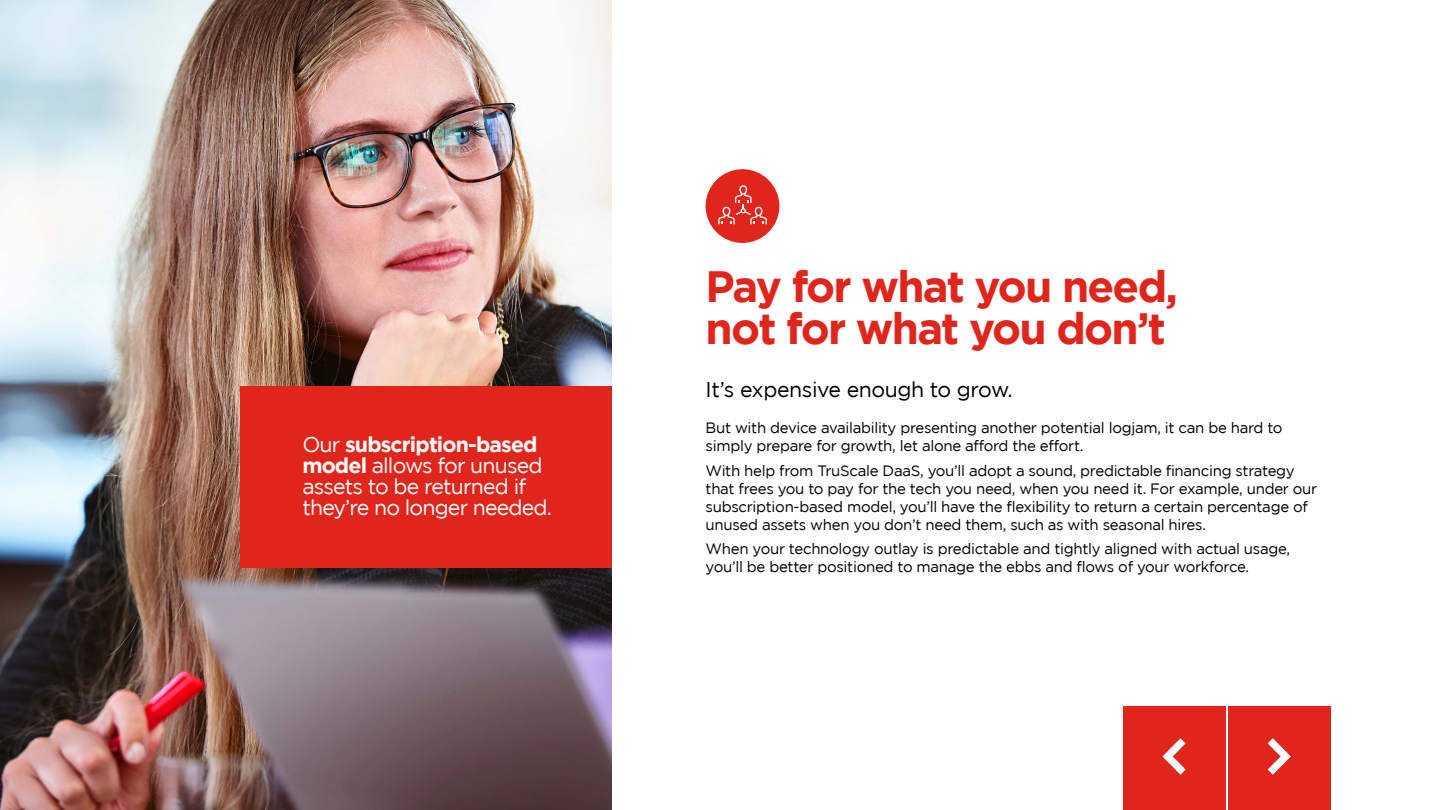
<style>
.page{position:relative;width:1440px;height:810px;background:#fff}
.page>*{position:absolute;margin:0;border:0;box-sizing:border-box;transform-origin:0 0}
.t1{font:700 43.75px/42.5px "Gotham";letter-spacing:-.04em;color:#e0261c}
.t2{font:21.25px/21.2px "Gotham";letter-spacing:-.04em;color:#fff}
.t3{font:21.25px "Gotham";letter-spacing:-.02em;color:#000}
.t4{font:15px/18px "Gotham";letter-spacing:-.02em;color:#000}
.s1{font-weight:700}
</style>
<div class="page">
<img style="left:0;top:0;width:612px;height:810px">
<svg style="left:1225px;top:706px;width:106px;height:104px"></svg>
<div style="left:1228px;top:706px;width:102px;height:104px;background:#e0261c"></div>
<svg style="left:1268px;top:738px;width:23px;height:37px"></svg>
<div style="left:1123px;top:706px;width:102px;height:104px;background:#e0261c"></div>
<svg style="left:1162px;top:738px;width:24px;height:37px"></svg>
<div style="left:706px;top:169px;width:73px;height:74px;background:#e0261c;border-radius:50%"></div>
<svg style="left:718px;top:185px;width:49px;height:39px"></svg>
<div style="left:240px;top:387px;width:372px;height:181px;background:#e0261c"></div>
<p class="t2" style="left:302px;top:433px;width:251px">Our <span class="s1">subscription-based model</span> allows for unused assets to be returned if they’re no longer needed.</p>
<p class="t1" style="left:706px;top:264px;width:474px">Pay for what you need, not for what you don’t</p>
<p class="t3" style="left:706px;top:378px;width:309px">It’s expensive enough to grow.</p>
<p class="t4" style="left:706px;top:419px;width:579px">But with device availability presenting another potential logjam, it can be hard to simply prepare for growth, let alone afford the effort.</p>
<p class="t4" style="left:706px;top:461px;width:613px">With help from TruScale DaaS, you’ll adopt a sound, predictable financing strategy that frees you to pay for the tech you need, when you need it. For example, under our subscription-based model, you’ll have the flexibility to return a certain percentage of unused assets when you don’t need them, such as with seasonal hires.</p>
<p class="t4" style="left:706px;top:539px;width:586px">When your technology outlay is predictable and tightly aligned with actual usage, you’ll be better positioned to manage the ebbs and flows of your workforce.</p>
</div>
